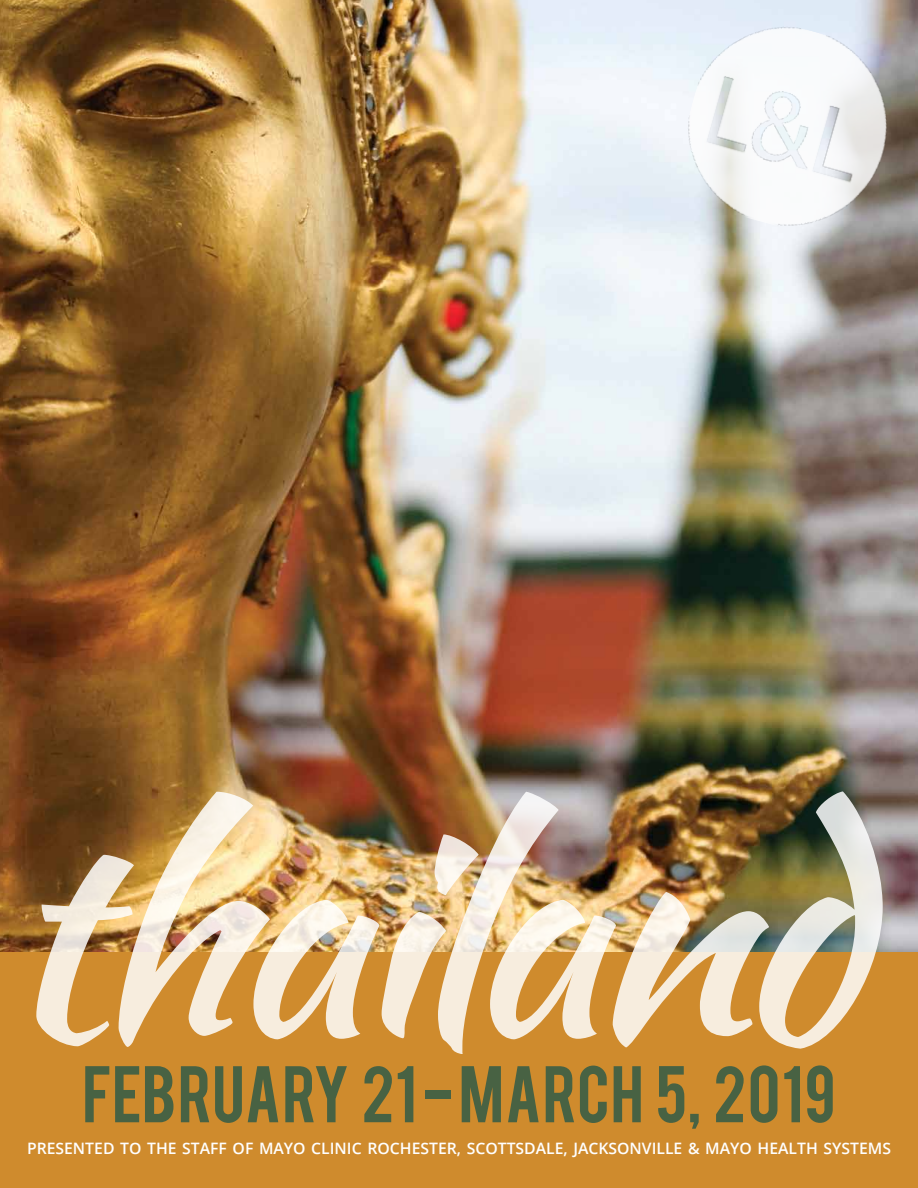
<style>
.page{position:relative;width:918px;height:1188px;background:#fff}
.page>*{position:absolute;margin:0;border:0;box-sizing:border-box;transform-origin:0 0}
.t1{font:290.7px "Kaushan Script";letter-spacing:-.04em;color:#fff}
.t2{font:63px "Bebas";letter-spacing:.015em;color:#486243}
.t3{font:600 15.75px "Open Sans";color:#fff}
</style>
<div class="page">
<img style="left:0;top:0;width:918px;height:952px">
<img style="left:667px;top:5px;width:251px;height:252px">
<div style="left:0;top:952px;width:918px;height:236px;background:#cf8b2d"></div>
<h1 class="t1" style="left:0;top:718px;width:864px">thailand</h1>
<h2 class="t2" style="left:82px;top:1048px;width:755px">FEBRUARY 21 - MARCH 5, 2019</h2>
<p class="t3" style="left:27px;top:1137px;width:866px">PRESENTED TO THE STAFF OF MAYO CLINIC ROCHESTER, SCOTTSDALE, JACKSONVILLE &amp; MAYO HEALTH SYSTEMS</p>
</div>
